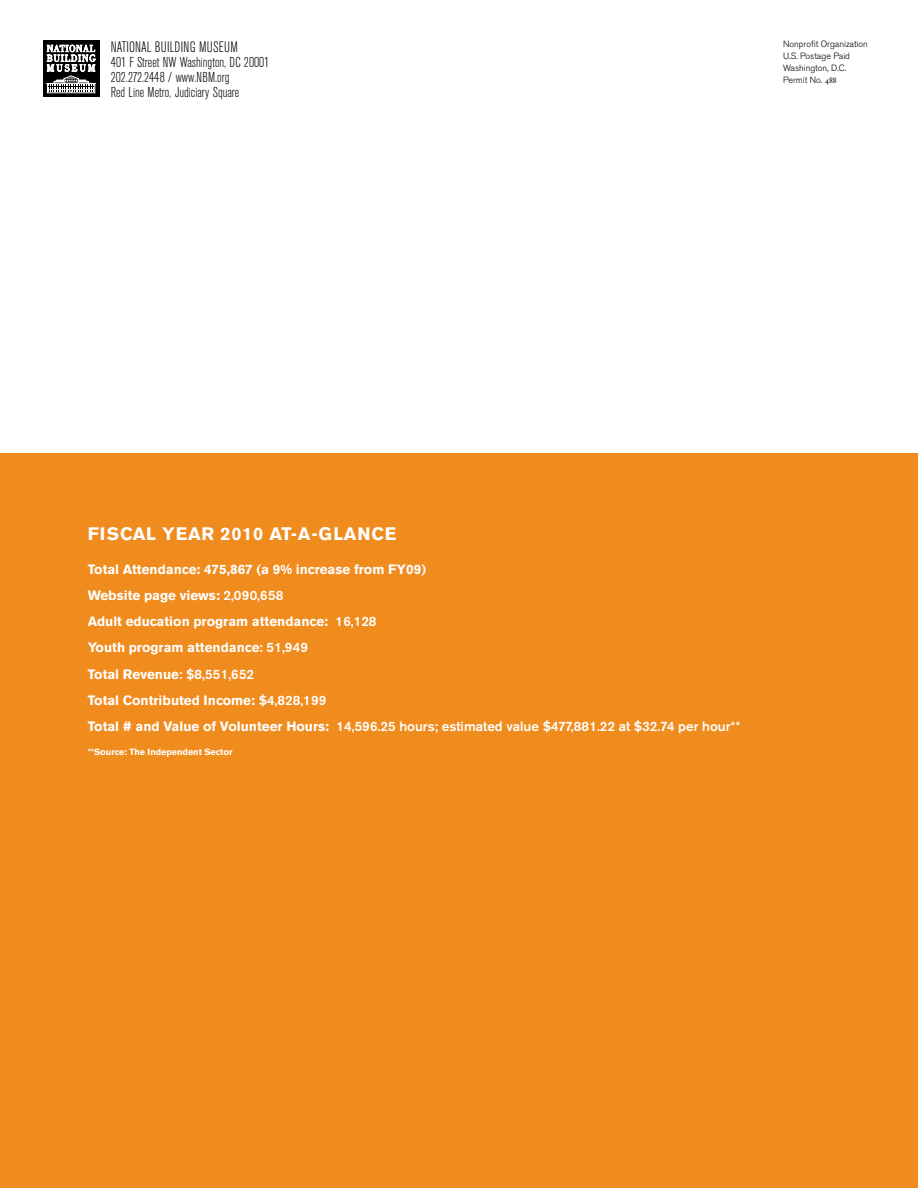
<style>
.page{position:relative;width:918px;height:1188px;background:#fff}
.page>*{position:absolute;margin:0;border:0;box-sizing:border-box;transform-origin:0 0}
.t1{font:700 18px "Akzidenz Grotesk BE";letter-spacing:.04em;color:#fff}
.t2{font:300 condensed 15px "Akzidenz Grotesk BE";letter-spacing:.02em;color:#000}
.t3{font:300 condensed 14.25px/15px "Akzidenz Grotesk BE";color:#000}
.t4{font:700 13.5px/26.2px "Akzidenz Grotesk BE";color:#fff}
.t5{font:300 9px/12px "Akzidenz Grotesk BE";color:#000}
.t6{font:700 9px "Akzidenz Grotesk BE";color:#fff}
.s1{font-family:"Adobe Garamond Exp";font-weight:400}
.s2{font-weight:500}
</style>
<div class="page">
<div style="left:0;top:453px;width:918px;height:735px;background:#f08b1d"></div>
<div style="left:43px;top:40px;width:57px;height:57px;background:#000"></div>
<svg style="left:46px;top:45px;width:50px;height:48px"></svg>
<p class="t2" style="left:111px;top:39px;width:127px">National Building Museum</p>
<p class="t3" style="left:111px;top:55px;width:160px">401 F Street NW Washington, DC 20001<br>202.272.2448 / www.nbm.org<br>Red Line Metro, Judiciary Square</p>
<p class="t5" style="left:783px;top:38px;width:86px">Nonprofit Organization<br>U.S. Postage Paid<br>Washington, D.C.<br>Permit No. <span class="s1">488</span></p>
<h1 class="t1" style="left:88px;top:523px;width:24px">Fiscal</h1>
<h1 class="t1" style="left:162px;top:523px;width:27px">Year</h1>
<h1 class="t1" style="left:221px;top:523px;width:177px">2010 AT-A-GLAN CE</h1>
<p class="t4" style="left:88px;top:556px;width:654px">Total Attendance: 475,867 (a 9% increase from FY09)<br>Website page views: <span class="s2">2,090,658<br></span>Adult education program attendance: <span class="s2">16,128<br></span>Youth program attendance<span class="s2">: 51,949<br></span>Total Revenue<span class="s2">: $8,551,652<br></span>Total Contributed Income: <span class="s2">$4,828,199<br></span>Total # and Value of Volunteer Hours: <span class="s2">14,596.25 hours; estimated value $477,881.22 at $32.74 per hour**</span></p>
<p class="t6" style="left:88px;top:746px;width:146px">**Source: The Independent Sector</p>
</div>
